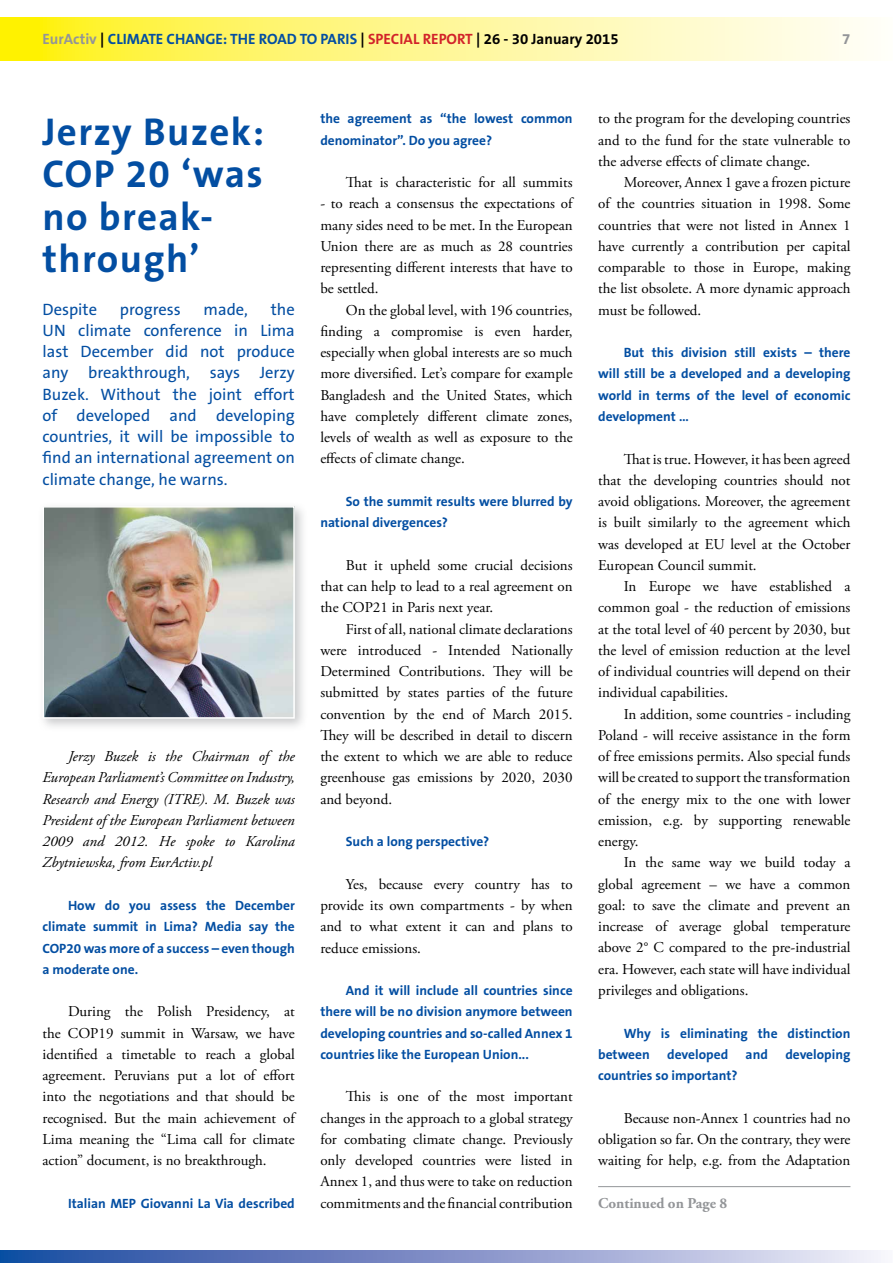
<style>
.page{position:relative;width:893px;height:1263px;background:#fff}
.page>*{position:absolute;margin:0;border:0;box-sizing:border-box;transform-origin:0 0}
.t1{font:700 39px/42.5px "The Sans B7";letter-spacing:.035em;color:#034ea2}
.t2{font:16.5px/21.3px "The Sans B5 Plain";color:#034ea2;text-align:justify}
.t3{font:15px/21.3px "Adobe Garamond Pro";color:#000;text-align:justify}
.t4{font:italic 15px/21.3px "Adobe Garamond Pro";color:#000;text-align:justify}
.t5{font:700 15px "The Sans B7";color:#034ea2}
.t6{font:700 15px "Adobe Garamond Pro";color:#939598}
.t7{font:700 15px "The Sans B7";color:#939598}
.t8{font:700 13.5px/21.3px "The Sans B7";color:#034ea2;text-align:justify}
.s1{color:#939598}
.s2{color:#000}
.s3{color:#d2232a}
</style>
<div class="page">
<svg style="left:0;top:18px;width:867px;height:42px;background:#fff78d"></svg>
<svg style="left:0;top:1250px;width:881px;height:13px;background:#8295c9"></svg>
<hr style="left:598px;top:1186px;width:252px;height:1px;background:#939598">
<div style="left:38px;top:501px;width:270px;height:231px;background:#939598;opacity:.5"></div>
<img style="left:46px;top:509px;width:246px;height:207px">
<div style="left:43px;top:506px;width:252px;height:213px;border:2px solid #fff"></div>
<p class="t5" style="left:43px;top:31px;width:578px"><span class="s1">EurActiv</span> <span class="s2">|</span> CLIMATE CHANGE: THE ROAD TO PARIS <span class="s2">|</span> <span class="s3">SPECIAL REPORT</span> <span class="s2">| 26 - 30 January 2015</span></p>
<p class="t7" style="left:842px;top:31px;width:10px">7</p>
<h1 class="t1" style="left:43px;top:111px;width:223px">Jerzy Buzek:<br>COP 20 ‘was no break&shy;through’</h1>
<p class="t2" style="left:43px;top:299px;width:56px">Despite</p>
<p class="t2" style="left:120px;top:299px;width:62px">progress</p>
<p class="t2" style="left:204px;top:299px;width:46px">made,</p>
<p class="t2" style="left:43px;top:299px;width:254px;text-indent:228px">the UN climate conference in Lima last December did not produce any breakthrough, says Jerzy Buzek. Without the joint effort of developed and developing countries, it will be impossible to find an international agreement on climate change, he warns.</p>
<p class="t4" style="left:43px;top:746px;width:254px;text-indent:26px">Jerzy Buzek is the Chairman of the European Parliament’s Committee on Industry, Research and Energy (ITRE). M. Buzek was President of the European Parliament between 2009 and 2012. He spoke to Karolina Zbytniewska, from EurActiv.pl</p>
<p class="t8" style="left:43px;top:895px;width:254px;text-indent:26px">How do you assess the December climate summit in Lima? Media say the COP20 was more of a success – even though a moderate one.</p>
<p class="t3" style="left:43px;top:1001px;width:254px;text-indent:26px">During the Polish Presidency, at the COP19 summit in Warsaw, we have identified a timetable to reach a global agreement. Peruvians put a lot of effort into the negotiations and that should be recognised. But the main achievement of Lima meaning the “Lima call for climate action” document, is no breakthrough.</p>
<p class="t8" style="left:68px;top:1193px;width:228px">Italian MEP Giovanni La Via described</p>
<p class="t8" style="left:320px;top:109px;width:254px">the agreement as “the lowest common denominator”. Do you agree?</p>
<p class="t3" style="left:346px;top:172px;width:228px">That is characteristic for all summits</p>
<p class="t3" style="left:320px;top:193px;width:254px">- to reach a consensus the expectations of many sides need to be met. In the European Union there are as much as 28 countries representing different interests that have to be settled.</p>
<p class="t3" style="left:320px;top:300px;width:254px;text-indent:26px">On the global level, with 196 countries, finding a compromise is even harder, especially when global interests are so much more diversified. Let’s compare for example Bangladesh and the United States, which have completely different climate zones, levels of wealth as well as exposure to the effects of climate change.</p>
<p class="t8" style="left:320px;top:491px;width:254px;text-indent:26px">So the summit results were blurred by national divergences?</p>
<p class="t3" style="left:320px;top:555px;width:254px;text-indent:26px">But it upheld some crucial decisions that can help to lead to a real agreement on the COP21 in Paris next year.</p>
<p class="t3" style="left:320px;top:619px;width:254px;text-indent:26px">First of all, national climate declarations were introduced - Intended Nationally Determined Contributions. They will be submitted by states parties of the future convention by the end of March 2015.<br>They will be described in detail to discern the extent to which we are able to reduce greenhouse gas emissions by 2020, 2030 and beyond.</p>
<p class="t8" style="left:346px;top:831px;width:145px">Such a long perspective?</p>
<p class="t3" style="left:320px;top:874px;width:254px;text-indent:26px">Yes, because every country has to provide its own compartments - by when and to what extent it can and plans to reduce emissions.</p>
<p class="t8" style="left:320px;top:980px;width:254px;text-indent:26px">And it will include all countries since there will be no division anymore between developing countries and so-called Annex 1 countries like the European Union...</p>
<p class="t3" style="left:320px;top:1086px;width:254px;text-indent:26px">This is one of the most important changes in the approach to a global strategy for combating climate change. Previously only developed countries were listed in Annex 1, and thus were to take on reduction commitments and the financial contribution</p>
<p class="t3" style="left:598px;top:108px;width:254px">to the program for the developing countries and to the fund for the state vulnerable to the adverse effects of climate change.</p>
<p class="t3" style="left:598px;top:172px;width:254px;text-indent:26px">Moreover, Annex 1 gave a frozen picture of the countries situation in 1998. Some countries that were not listed in Annex 1 have currently a contribution per capital comparable to those in Europe, making the list obsolete. A more dynamic approach must be followed.</p>
<p class="t8" style="left:598px;top:342px;width:254px;text-indent:26px">But this division still exists – there will still be a developed and a developing world in terms of the level of economic development …</p>
<p class="t3" style="left:598px;top:449px;width:254px;text-indent:26px">That is true. However, it has been agreed that the developing countries should not avoid obligations. Moreover, the agreement is built similarly to the agreement which was developed at EU level at the October European Council summit.</p>
<p class="t3" style="left:598px;top:576px;width:254px;text-indent:26px">In Europe we have established a common goal - the reduction of emissions at the total level of 40 percent by 2030, but the level of emission reduction at the level of individual countries will depend on their individual capabilities.</p>
<p class="t3" style="left:598px;top:704px;width:254px;text-indent:26px">In addition, some countries - including Poland - will receive assistance in the form of free emissions permits. Also special funds will be created to support the transformation of the energy mix to the one with lower emission, e.g. by supporting renewable energy.</p>
<p class="t3" style="left:598px;top:852px;width:254px;text-indent:26px">In the same way we build today a global agreement – we have a common goal: to save the climate and prevent an increase of average global temperature above 2° C compared to the pre-industrial era. However, each state will have individual privileges and obligations.</p>
<p class="t8" style="left:598px;top:1023px;width:254px;text-indent:26px">Why is eliminating the distinction between</p>
<p class="t8" style="left:667px;top:1044px;width:62px">developed</p>
<p class="t8" style="left:746px;top:1044px;width:24px">and</p>
<p class="t8" style="left:785px;top:1044px;width:67px">developing</p>
<p class="t8" style="left:598px;top:1065px;width:141px">countries so important?</p>
<p class="t3" style="left:598px;top:1108px;width:254px;text-indent:26px">Because non-Annex 1 countries had no obligation so far. On the contrary, they were waiting for help, e.g. from the Adaptation</p>
<p class="t6" style="left:598px;top:1194px;width:131px">Continued on Page 8</p>
</div>
